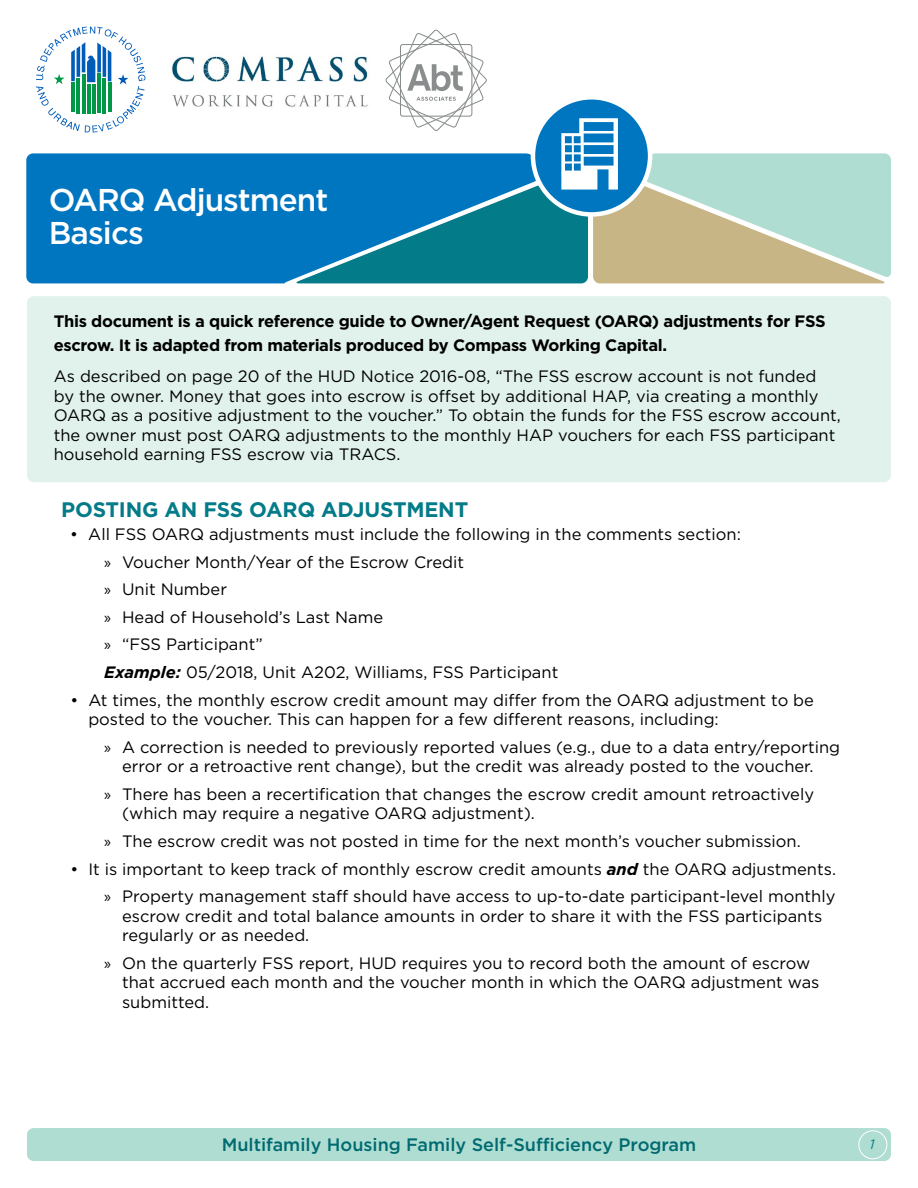
<style>
.page{position:relative;width:918px;height:1188px;background:#fff}
.page>*{position:absolute;margin:0;border:0;box-sizing:border-box;transform-origin:0 0}
.t1{font:500 31.5px/33px "Gotham";letter-spacing:-.03em;color:#fff}
.t2{font:700 21px "Gotham";letter-spacing:-.01em;color:#047b88}
.t3{font:500 18px "Gotham";color:#006a71}
.t4{font:16.5px/19.5px "Gotham";color:#000}
.t5{font:700 16.5px/24px "Gotham";letter-spacing:-.02em;color:#000}
.t6{font:16.5px "Myriad Pro";color:#000}
.t7{font:italic 13.5px "Gotham";color:#047b88}
.s1{font-family:"Myriad Pro"}
.s2{font-weight:700;font-style:italic}
</style>
<div class="page">
<div style="left:27px;top:1128px;width:864px;height:33px;background:#afddd2;border-radius:7px"></div>
<div style="left:26px;top:153px;width:269px;height:130px;background:#0076c0"></div>
<div style="left:858px;top:1130px;width:29px;height:29px;border:1px solid #fff;border-radius:50%"></div>
<img style="left:172px;top:56px;width:123px;height:51px">
<svg style="left:36px;top:27px;width:109px;height:105px"></svg>
<div style="left:27px;top:296px;width:864px;height:186px;background:#e1f2ed;border-radius:7px"></div>
<svg style="left:295px;top:30px;width:596px;height:253px"></svg>
<h1 class="t1" style="left:49px;top:182px;width:281px">OARQ Adjustment<br>Basics</h1>
<p class="t5" style="left:54px;top:309px;width:773px">This document is a quick reference guide to Owner/Agent Request (OARQ) adjustments for FSS escrow. It is adapted from materials produced by Compass Working Capital.</p>
<p class="t4" style="left:54px;top:366px;width:789px">As described on page 20 of the HUD Notice 2016-08, “The FSS escrow account is not funded<br>by the owner. Money that goes into escrow is offset by additional HAP, via creating a monthly OARQ as a positive adjustment to the voucher.” To obtain the funds for the FSS escrow account, the owner must post OARQ adjustments to the monthly HAP vouchers for each FSS participant household earning FSS escrow via TRACS.</p>
<h2 class="t2" style="left:61px;top:496px;width:408px">POSTING AN FSS OARQ ADJUSTMENT</h2>
<p class="t4" style="left:70px;top:524px;width:9px">•</p>
<p class="t4" style="left:88px;top:524px;width:654px">All FSS OARQ adjustments must include the following in the comments section:</p>
<p class="t4" style="left:104px;top:552px;width:362px"><span class="s1">»</span> Voucher Month/Year of the Escrow Credit</p>
<p class="t4" style="left:104px;top:579px;width:124px"><span class="s1">»</span> Unit Number</p>
<p class="t4" style="left:104px;top:607px;width:281px"><span class="s1">»</span> Head of Household’s Last Name</p>
<p class="t6" style="left:104px;top:635px;width:8px">»</p>
<p class="t4" style="left:122px;top:635px;width:142px">“FSS Participant”</p>
<p class="t4" style="left:104px;top:662px;width:456px"><span class="s2">Example:</span> 05/2018, Unit A202, Williams, FSS Participant</p>
<p class="t4" style="left:70px;top:690px;width:9px">•</p>
<p class="t4" style="left:88px;top:690px;width:727px">At times, the monthly escrow credit amount may differ from the OARQ adjustment to be posted to the voucher. This can happen for a few different reasons, including:</p>
<p class="t4" style="left:104px;top:737px;width:738px;text-align:center"><span class="s1">»</span> A correction is needed to previously reported values (e.g., due to a data entry/reporting error or a retroactive rent change), but the credit was already posted to the voucher.</p>
<p class="t4" style="left:122px;top:784px;width:694px;text-indent:-18px"><span class="s1">»</span> There has been a recertification that changes the escrow credit amount retroactively (which may require a negative OARQ adjustment).</p>
<p class="t4" style="left:104px;top:831px;width:698px"><span class="s1">»</span> The escrow credit was not posted in time for the next month’s voucher submission.</p>
<p class="t4" style="left:70px;top:859px;width:9px">•</p>
<p class="t4" style="left:88px;top:859px;width:749px">It is important to keep track of monthly escrow credit amounts <span class="s2">and</span> the OARQ adjustments.</p>
<p class="t4" style="left:122px;top:886px;width:715px;text-indent:-18px"><span class="s1">»</span> Property management staff should have access to up-to-date participant-level monthly escrow credit and total balance amounts in order to share it with the FSS participants regularly or as needed.</p>
<p class="t4" style="left:122px;top:953px;width:699px;text-indent:-18px"><span class="s1">»</span> On the quarterly FSS report, HUD requires you to record both the amount of escrow that accrued each month and the voucher month in which the OARQ adjustment was submitted.</p>
<p class="t3" style="left:222px;top:1132px;width:476px">Multifamily Housing Family Self-Sufficiency Program</p>
<p class="t7" style="left:870px;top:1136px;width:6px">1</p>
</div>
